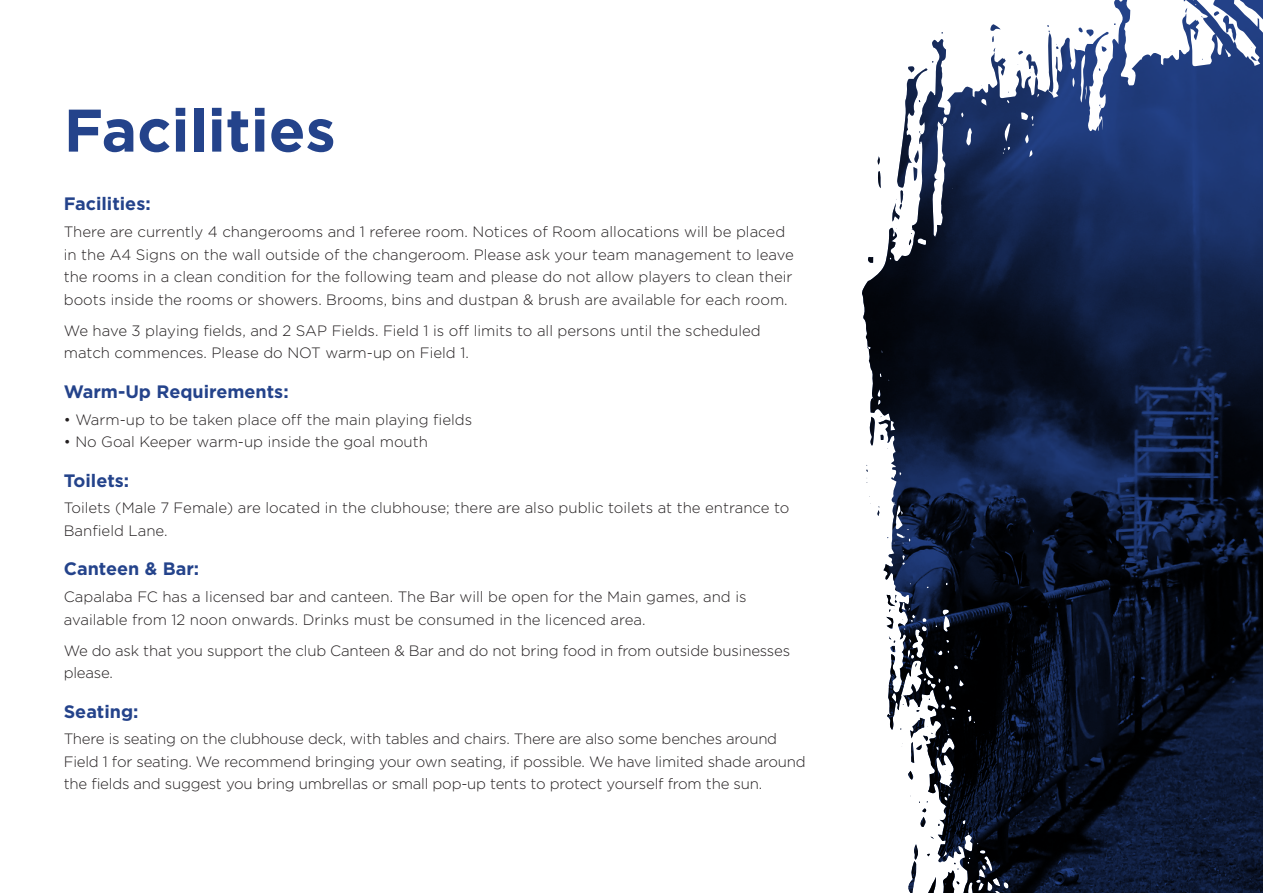
<style>
.page{position:relative;width:1263px;height:893px;background:#fff}
.page>*{position:absolute;margin:0;border:0;box-sizing:border-box;transform-origin:0 0}
.Heading{font:700 60px "Gotham HTF";color:#24438b}
.Subheads{font:700 18px "Gotham HTF";color:#24438b}
.Body{font:300 15px/22.5px "Gotham HTF";color:#231f20}
</style>
<div class="page">
<svg style="left:862px;top:0;width:401px;height:893px"></svg>
<p class="Heading" style="left:64px;top:96px;width:273px">Facilities</p>
<p class="Subheads" style="left:64px;top:194px;width:88px">Facilities:</p>
<p class="Body" style="left:64px;top:220px;width:732px">There are currently 4 changerooms and 1 referee room. Notices of Room allocations will be placed in the A4 Signs on the wall outside of the changeroom. Please ask your team management to leave the rooms in a clean condition for the following team and please do not allow players to clean their boots inside the rooms or showers. Brooms, bins and dustpan &amp; brush are available for each room.</p>
<p class="Body" style="left:64px;top:319px;width:698px">We have 3 playing fields, and 2 SAP Fields. Field 1 is off limits to all persons until the scheduled match commences. Please do NOT warm-up on Field 1.</p>
<p class="Subheads" style="left:64px;top:381px;width:226px">Warm-Up Requirements:</p>
<p class="Body" style="left:64px;top:408px;width:410px">• Warm-up to be taken place off the main playing fields</p>
<p class="Body" style="left:64px;top:430px;width:366px">• No Goal Keeper warm-up inside the goal mouth</p>
<p class="Subheads" style="left:64px;top:470px;width:67px">Toilets:</p>
<p class="Body" style="left:64px;top:497px;width:727px">Toilets (Male 7 Female) are located in the clubhouse; there are also public toilets at the entrance to<br>Banfield Lane.</p>
<p class="Subheads" style="left:64px;top:558px;width:137px">Canteen &amp; Bar:</p>
<p class="Body" style="left:64px;top:585px;width:684px">Capalaba FC has a licensed bar and canteen. The Bar will be open for the Main games, and is available from 12 noon onwards. Drinks must be consumed in the licenced area.</p>
<p class="Body" style="left:64px;top:639px;width:728px">We do ask that you support the club Canteen &amp; Bar and do not bring food in from outside businesses please.</p>
<p class="Subheads" style="left:64px;top:701px;width:76px">Seating:</p>
<p class="Body" style="left:64px;top:728px;width:743px">There is seating on the clubhouse deck, with tables and chairs. There are also some benches around<br>Field 1 for seating. We recommend bringing your own seating, if possible. We have limited shade around the fields and suggest you bring umbrellas or small pop-up tents to protect yourself from the sun.</p>
</div>
